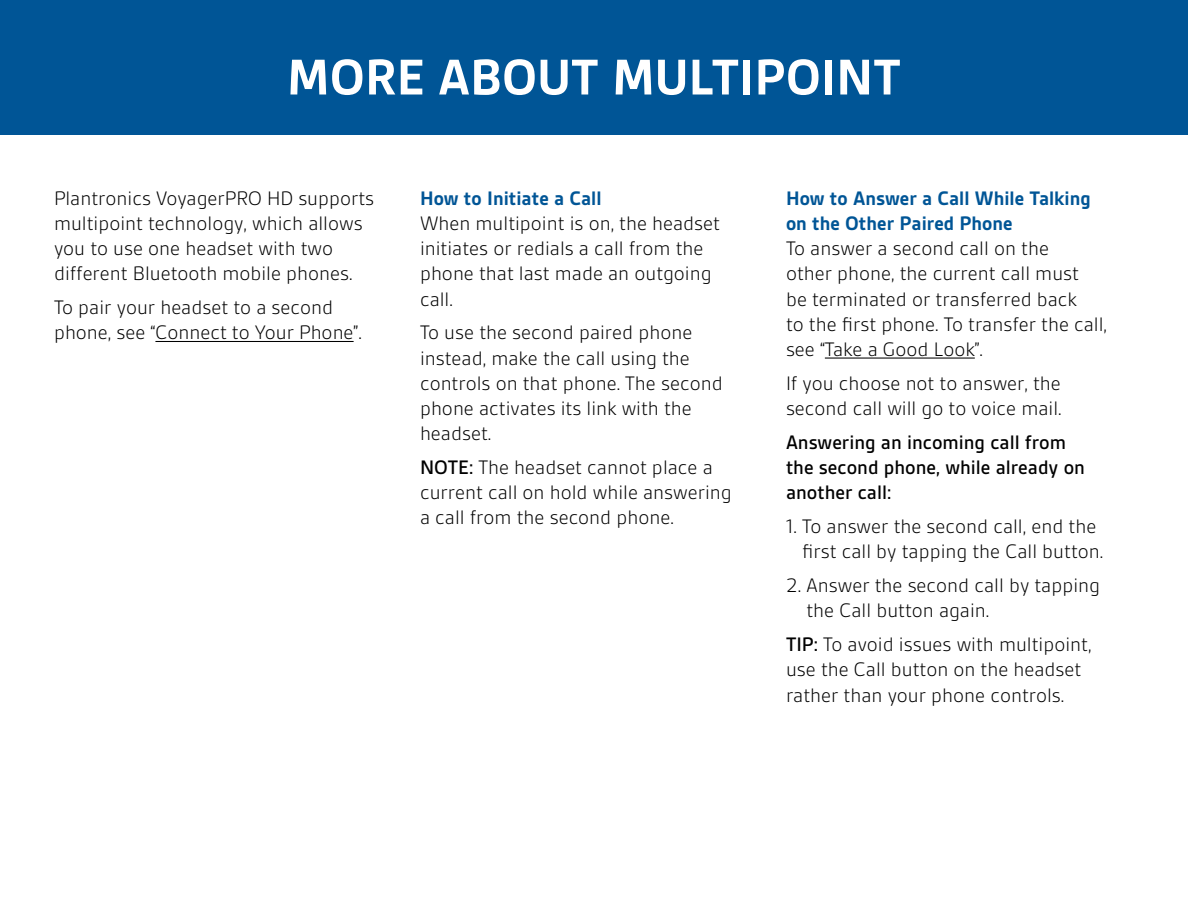
<style>
.page{position:relative;width:1188px;height:918px;background:#fff}
.page>*{position:absolute;margin:0;border:0;box-sizing:border-box;transform-origin:0 0}
.t1{font:700 54px "Gesta";color:#fff}
.t2{font:300 21px/25.2px "Gesta";color:#000}
.t3{font:500 21px/25.2px "Gesta";color:#000}
.t4{font:700 21px/25.2px "Gesta";color:#005596}
.s1{font-weight:500}
</style>
<div class="page">
<div style="left:0;top:0;width:1188px;height:135px;background:#005596"></div>
<hr style="left:155px;top:341px;width:199px;height:1px;background:#000">
<hr style="left:825px;top:358px;width:150px;height:1px;background:#000">
<h1 class="t1" style="left:287px;top:49px;width:615px">MORE ABOUT MULTIPOINT</h1>
<p class="t2" style="left:54px;top:186px;width:322px">Plantronics VoyagerPRO HD supports multipoint technology, which allows you to use one headset with two different Bluetooth mobile phones.</p>
<p class="t2" style="left:54px;top:295px;width:309px">To pair your headset to a second phone, see “Connect to Your Phone”.</p>
<p class="t4" style="left:420px;top:185px;width:183px">How to Initiate a Call</p>
<p class="t2" style="left:420px;top:211px;width:302px">When multipoint is on, the headset initiates or redials a call from the phone that last made an outgoing call.</p>
<p class="t2" style="left:420px;top:320px;width:304px">To use the second paired phone instead, make the call using the controls on that phone. The second phone activates its link with the headset.</p>
<p class="t2" style="left:420px;top:455px;width:313px"><span class="s1">NOTE:</span> The headset cannot place a current call on hold while answering a call from the second phone.</p>
<p class="t4" style="left:786px;top:185px;width:306px">How to Answer a Call While Talking on the Other Paired Phone</p>
<p class="t2" style="left:786px;top:236px;width:323px">To answer a second call on the<br>other phone, the current call must<br>be terminated or transferred back<br>to the first phone. To transfer the call, see “Take a Good Look”.</p>
<p class="t2" style="left:786px;top:371px;width:277px">If you choose not to answer, the second call will go to voice mail.</p>
<p class="t3" style="left:786px;top:429px;width:301px">Answering an incoming call from the second phone, while already on another call:</p>
<p class="t2" style="left:802px;top:514px;width:303px;text-indent:-16px">1. To answer the second call, end the first call by tapping the Call button.</p>
<p class="t2" style="left:807px;top:573px;width:295px;text-indent:-21px">2. Answer the second call by tapping the Call button again.</p>
<p class="t2" style="left:786px;top:632px;width:307px"><span class="s1">TIP:</span> To avoid issues with multipoint, use the Call button on the headset rather than your phone controls.</p>
</div>
